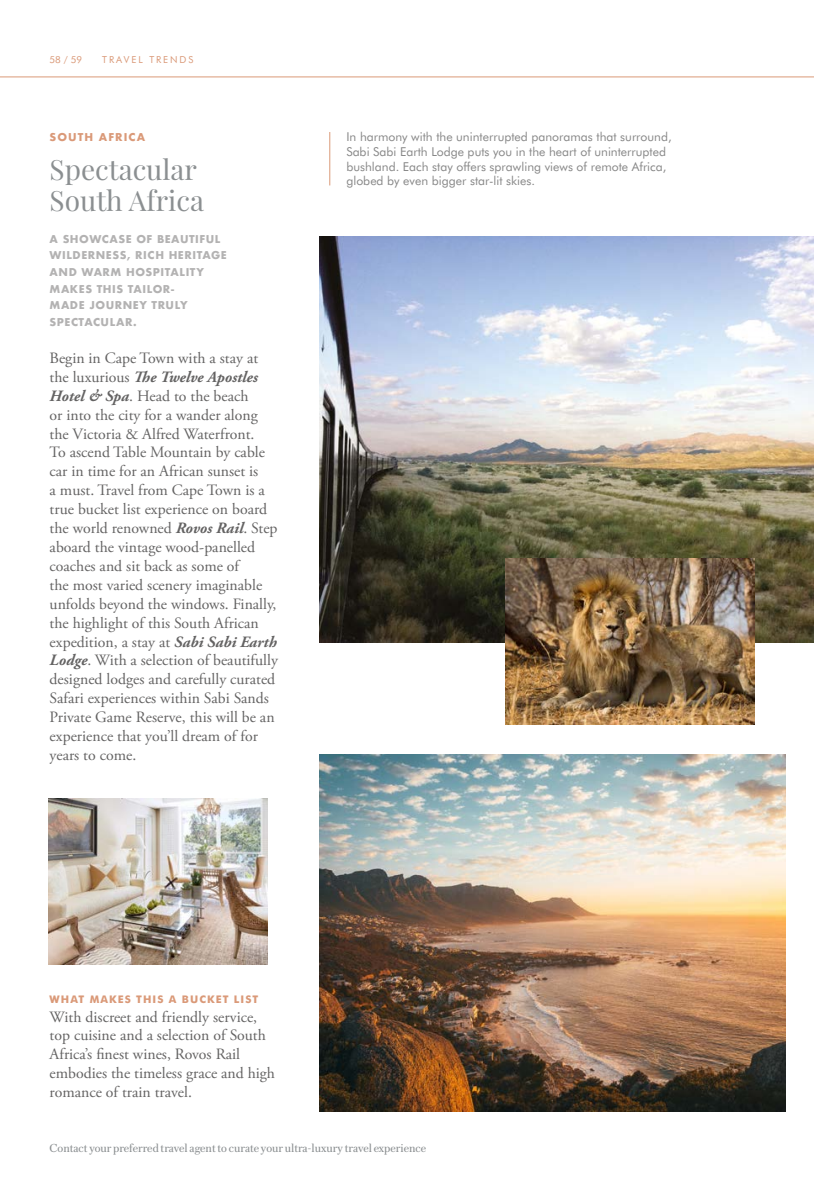
<style>
.page{position:relative;width:814px;height:1186px;background:#fff}
.page>*{position:absolute;margin:0;border:0;box-sizing:border-box;transform-origin:0 0}
.t1{font:28px/31.5px "Playfair Display";color:#8b8f91}
.t2{font:15.75px/18.9px "Adobe Garamond Pro";color:#646363}
.t3{font:12.25px/14.7px "Futura BT";color:#878787}
.t4{font:12.25px "Austin Text Trial";color:#8b8f91}
.t5{font:700 10.5px/16.6px "Futura";letter-spacing:.05em;color:#b3b2b2}
.t6{font:700 10.5px "Futura BT";letter-spacing:.1em;color:#da9978}
.t7{font:700 10.5px "Futura";letter-spacing:.1em;color:#da9978}
.t8{font:9.62px "Futura BT";letter-spacing:.2em;color:#da9978}
.s1{font-weight:700;font-style:italic}
</style>
<div class="page">
<hr style="left:0;top:77px;width:814px;height:1px;background:#da9978">
<img style="left:319px;top:754px;width:466px;height:357px">
<img style="left:49px;top:799px;width:218px;height:166px">
<img style="left:319px;top:236px;width:495px;height:406px">
<hr style="left:329px;top:132px;width:1px;height:53px;background:#da9978">
<img style="left:505px;top:558px;width:249px;height:166px">
<p class="t8" style="left:50px;top:54px;width:34px">58 / 59</p>
<p class="t8" style="left:102px;top:54px;width:93px">TRAVEL TRENDS</p>
<p class="t7" style="left:50px;top:129px;width:97px">SOUTH AFRICA</p>
<h1 class="t1" style="left:50px;top:153px;width:156px">Spectacular<br>South Africa</h1>
<p class="t5" style="left:50px;top:230px;width:179px">A SHOWCASE OF BEAUTIFUL<br>WILDERNESS, RICH HERITAGE<br>AND WARM HOSPITALITY<br>MAKES THIS TAILOR-<br>MADE JOURNEY TRULY<br>SPECTACULAR.</p>
<p class="t2" style="left:50px;top:349px;width:230px">Begin in Cape Town with a stay at the luxurious <span class="s1">The Twelve Apostles Hotel &amp; Spa</span>. Head to the beach<br>or into the city for a wander along the Victoria &amp; Alfred Waterfront.<br>To ascend Table Mountain by cable car in time for an African sunset is<br>a must. Travel from Cape Town is a true bucket list experience on board the world renowned <span class="s1">Rovos Rail</span>. Step aboard the vintage wood-panelled coaches and sit back as some of<br>the most varied scenery imaginable unfolds beyond the windows. Finally, the highlight of this South African expedition, a stay at <span class="s1">Sabi Sabi Earth Lodge</span>. With a selection of beautifully designed lodges and carefully curated Safari experiences within Sabi Sands Private Game Reserve, this will be an experience that you’ll dream of for years to come.</p>
<p class="t3" style="left:346px;top:130px;width:327px">In harmony with the uninterrupted panoramas that surround, Sabi Sabi Earth Lodge puts you in the heart of uninterrupted bushland. Each stay offers sprawling views of remote Africa, globed by even bigger star-lit skies.</p>
<p class="t6" style="left:50px;top:992px;width:210px">WHAT MAKES THIS A BUCKET LIST</p>
<p class="t2" style="left:50px;top:1007px;width:227px">With discreet and friendly service, top cuisine and a selection of South Africa’s finest wines, Rovos Rail embodies the timeless grace and high romance of train travel.</p>
<p class="t4" style="left:50px;top:1144px;width:378px">Contact your preferred travel agent to curate your ultra-luxury travel experience</p>
</div>
